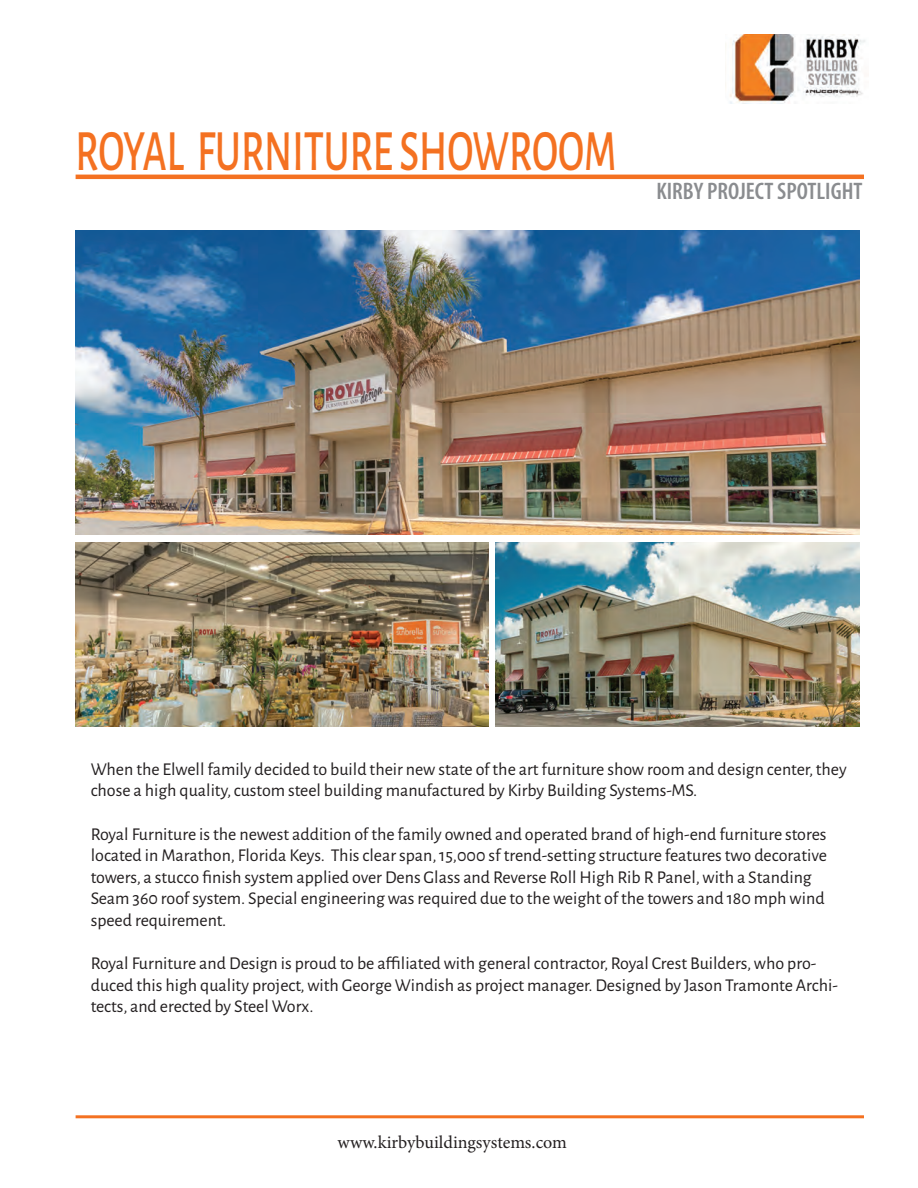
<style>
.page{position:relative;width:918px;height:1188px;background:#fff}
.page>*{position:absolute;margin:0;border:0;box-sizing:border-box;transform-origin:0 0}
.t1{font:500 58.65px "Alegreya Sans";color:#f47121;scale:.7 1}
.t2{font:600 condensed 24px "Myriad Pro";color:#8a8c8f}
.t3{font:18px/21.6px "Alegreya Sans";color:#231f20}
.t4{font:18px "Minion Pro";color:#231f20}
</style>
<div class="page">
<img style="left:730px;top:34px;width:135px;height:70px">
<img style="left:76px;top:230px;width:784px;height:305px">
<img style="left:76px;top:542px;width:412px;height:184px">
<img style="left:496px;top:542px;width:364px;height:184px">
<hr style="left:76px;top:175px;width:788px;height:4px;background:#f47121">
<hr style="left:76px;top:1115px;width:788px;height:3px;background:#f47121">
<h1 class="t1" style="left:76px;top:110px;width:774px">ROYAL FURNITURE SHOWROOM</h1>
<h2 class="t2" style="left:656px;top:177px;width:208px">KIRBY PROJECT SPOTLIGHT</h2>
<p class="t3" style="left:91px;top:757px;width:758px">When the Elwell family decided to build their new state of the art furniture show room and design center, they chose a high quality, custom steel building manufactured by Kirby Building Systems-MS.</p>
<p class="t3" style="left:91px;top:822px;width:738px">Royal Furniture is the newest addition of the family owned and operated brand of high-end furniture stores located in Marathon, Florida Keys. This clear span, 15,000 sf trend-setting structure features two decorative towers, a stucco finish system applied over Dens Glass and Reverse Roll High Rib R Panel, with a Standing Seam 360 roof system. Special engineering was required due to the weight of the towers and 180 mph wind speed requirement.</p>
<p class="t3" style="left:91px;top:952px;width:749px">Royal Furniture and Design is proud to be affiliated with general contractor, Royal Crest Builders, who pro&shy;duced this high quality project, with George Windish as project manager. Designed by Jason Tramonte Archi&shy;tects, and erected by Steel Worx.</p>
<p class="t4" style="left:338px;top:1130px;width:231px">www.kirbybuildingsystems.com</p>
</div>
